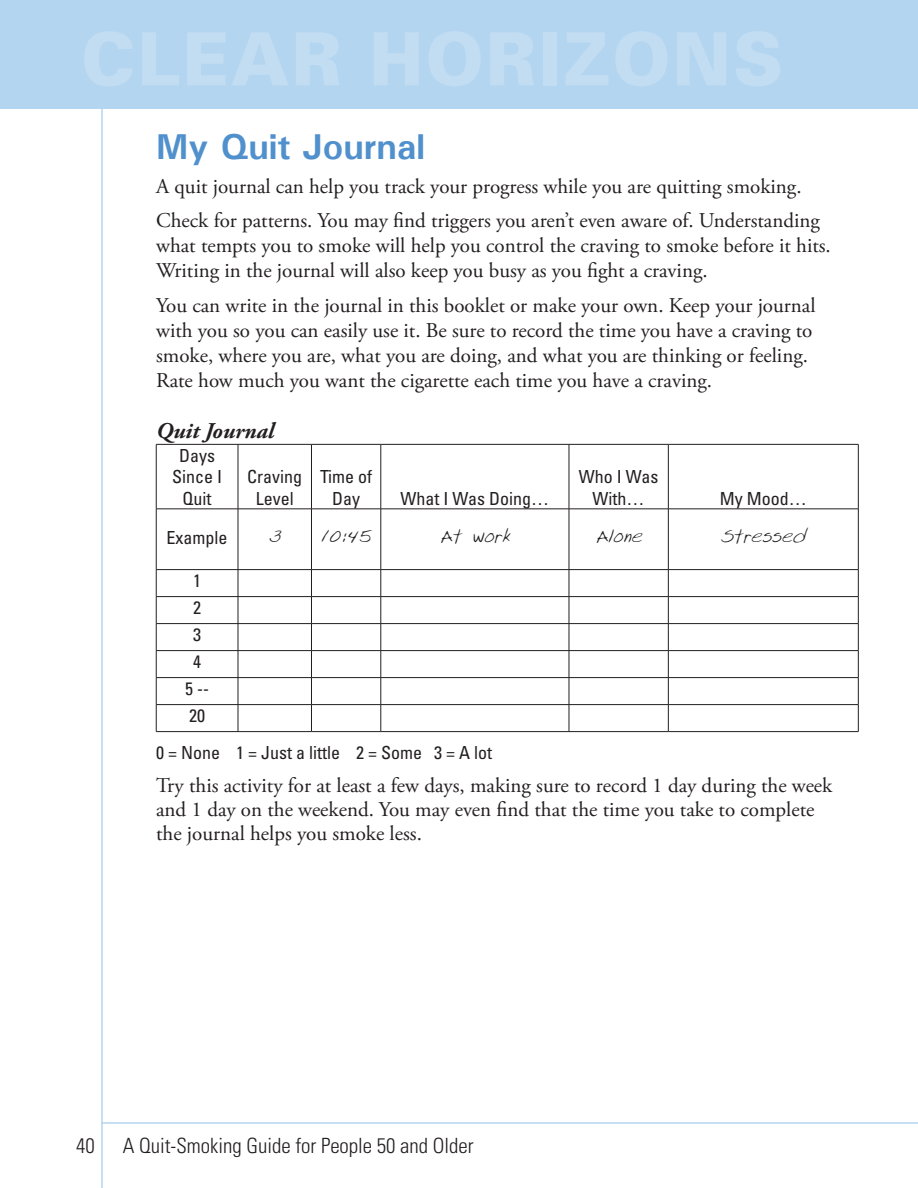
<style>
.page{position:relative;width:918px;height:1188px;background:#fff}
.page>*{position:absolute;margin:0;border:0;box-sizing:border-box;transform-origin:0 0}
.t1{font:700 36px "Univers";color:#5090cc}
.t2{font:italic 700 22.5px "Adobe Garamond Pro";color:#231f20}
.Body_Copy{font:21px/25.2px "Adobe Garamond Pro";color:#231f20}
.t3{font:300 condensed 21px "Univers";color:#231f20}
.t4{font:19.5px "Patricias Hand";color:#231f20}
.Body_Copy-2{font:condensed 18px/21.6px "Univers LT Std";color:#231f20;text-align:center}
</style>
<div class="page">
<hr style="left:101px;top:102px;width:2px;height:1086px;background:#b4d5f0">
<div style="left:0;top:0;width:918px;height:108px;background:#b4d5f0"></div>
<hr style="left:101px;top:1122px;width:817px;height:2px;background:#b4d5f0">
<hr style="left:156px;top:444px;width:82px;height:1px;background:#231f20">
<hr style="left:238px;top:444px;width:73px;height:1px;background:#231f20">
<hr style="left:311px;top:444px;width:70px;height:1px;background:#231f20">
<hr style="left:381px;top:444px;width:188px;height:1px;background:#231f20">
<hr style="left:569px;top:444px;width:99px;height:1px;background:#231f20">
<hr style="left:668px;top:444px;width:190px;height:1px;background:#231f20">
<hr style="left:858px;top:444px;width:1px;height:65px;background:#231f20">
<hr style="left:858px;top:509px;width:1px;height:61px;background:#231f20">
<hr style="left:156px;top:509px;width:82px;height:1px;background:#231f20">
<hr style="left:238px;top:509px;width:73px;height:1px;background:#231f20">
<hr style="left:311px;top:509px;width:70px;height:1px;background:#231f20">
<hr style="left:381px;top:509px;width:188px;height:1px;background:#231f20">
<hr style="left:569px;top:509px;width:99px;height:1px;background:#231f20">
<hr style="left:668px;top:509px;width:190px;height:1px;background:#231f20">
<hr style="left:156px;top:569px;width:82px;height:1px;background:#231f20">
<hr style="left:238px;top:569px;width:73px;height:1px;background:#231f20">
<hr style="left:311px;top:569px;width:70px;height:1px;background:#231f20">
<hr style="left:381px;top:569px;width:188px;height:1px;background:#231f20">
<hr style="left:569px;top:569px;width:99px;height:1px;background:#231f20">
<hr style="left:668px;top:569px;width:190px;height:1px;background:#231f20">
<hr style="left:156px;top:596px;width:82px;height:1px;background:#231f20">
<hr style="left:238px;top:596px;width:73px;height:1px;background:#231f20">
<hr style="left:311px;top:596px;width:70px;height:1px;background:#231f20">
<hr style="left:381px;top:596px;width:188px;height:1px;background:#231f20">
<hr style="left:569px;top:596px;width:99px;height:1px;background:#231f20">
<hr style="left:668px;top:596px;width:190px;height:1px;background:#231f20">
<hr style="left:156px;top:623px;width:82px;height:1px;background:#231f20">
<hr style="left:238px;top:623px;width:73px;height:1px;background:#231f20">
<hr style="left:311px;top:623px;width:70px;height:1px;background:#231f20">
<hr style="left:381px;top:623px;width:188px;height:1px;background:#231f20">
<hr style="left:569px;top:623px;width:99px;height:1px;background:#231f20">
<hr style="left:668px;top:623px;width:190px;height:1px;background:#231f20">
<hr style="left:156px;top:650px;width:82px;height:1px;background:#231f20">
<hr style="left:238px;top:650px;width:73px;height:1px;background:#231f20">
<hr style="left:311px;top:650px;width:70px;height:1px;background:#231f20">
<hr style="left:381px;top:650px;width:188px;height:1px;background:#231f20">
<hr style="left:569px;top:650px;width:99px;height:1px;background:#231f20">
<hr style="left:668px;top:650px;width:190px;height:1px;background:#231f20">
<hr style="left:156px;top:677px;width:82px;height:1px;background:#231f20">
<hr style="left:238px;top:677px;width:73px;height:1px;background:#231f20">
<hr style="left:311px;top:677px;width:70px;height:1px;background:#231f20">
<hr style="left:381px;top:677px;width:188px;height:1px;background:#231f20">
<hr style="left:569px;top:677px;width:99px;height:1px;background:#231f20">
<hr style="left:668px;top:677px;width:190px;height:1px;background:#231f20">
<hr style="left:156px;top:704px;width:82px;height:1px;background:#231f20">
<hr style="left:238px;top:704px;width:73px;height:1px;background:#231f20">
<hr style="left:311px;top:704px;width:70px;height:1px;background:#231f20">
<hr style="left:381px;top:704px;width:188px;height:1px;background:#231f20">
<hr style="left:569px;top:704px;width:99px;height:1px;background:#231f20">
<hr style="left:668px;top:704px;width:190px;height:1px;background:#231f20">
<hr style="left:156px;top:731px;width:82px;height:1px;background:#231f20">
<hr style="left:238px;top:731px;width:73px;height:1px;background:#231f20">
<hr style="left:311px;top:731px;width:70px;height:1px;background:#231f20">
<hr style="left:381px;top:731px;width:188px;height:1px;background:#231f20">
<hr style="left:569px;top:731px;width:99px;height:1px;background:#231f20">
<hr style="left:668px;top:731px;width:190px;height:1px;background:#231f20">
<hr style="left:156px;top:444px;width:1px;height:65px;background:#231f20">
<hr style="left:238px;top:444px;width:1px;height:65px;background:#231f20">
<hr style="left:311px;top:444px;width:1px;height:65px;background:#231f20">
<hr style="left:381px;top:444px;width:1px;height:65px;background:#231f20">
<hr style="left:569px;top:444px;width:1px;height:65px;background:#231f20">
<hr style="left:668px;top:444px;width:1px;height:65px;background:#231f20">
<hr style="left:156px;top:509px;width:1px;height:61px;background:#231f20">
<hr style="left:238px;top:509px;width:1px;height:61px;background:#231f20">
<hr style="left:311px;top:509px;width:1px;height:61px;background:#231f20">
<hr style="left:381px;top:509px;width:1px;height:61px;background:#231f20">
<hr style="left:569px;top:509px;width:1px;height:61px;background:#231f20">
<hr style="left:668px;top:509px;width:1px;height:61px;background:#231f20">
<svg style="left:156px;top:570px;width:1px;height:162px"></svg>
<svg style="left:238px;top:570px;width:1px;height:162px"></svg>
<svg style="left:311px;top:570px;width:1px;height:162px"></svg>
<svg style="left:381px;top:570px;width:1px;height:162px"></svg>
<svg style="left:569px;top:570px;width:1px;height:162px"></svg>
<svg style="left:668px;top:570px;width:1px;height:162px"></svg>
<svg style="left:858px;top:570px;width:1px;height:162px"></svg>
<p class="t1" style="left:156px;top:123px;width:270px">My Quit Journal</p>
<p class="Body_Copy" style="left:156px;top:174px;width:647px">A quit journal can help you track your progress while you are quitting smoking.</p>
<p class="Body_Copy" style="left:156px;top:209px;width:676px">Check for patterns. You may find triggers you aren’t even aware of. Understanding what tempts you to smoke will help you control the craving to smoke before it hits.<br>Writing in the journal will also keep you busy as you fight a craving.</p>
<p class="Body_Copy" style="left:156px;top:293px;width:661px">You can write in the journal in this booklet or make your own. Keep your journal with you so you can easily use it. Be sure to record the time you have a craving to smoke, where you are, what you are doing, and what you are thinking or feeling.<br>Rate how much you want the cigarette each time you have a craving.</p>
<p class="t2" style="left:156px;top:418px;width:119px">Quit Journal</p>
<p class="Body_Copy-2" style="left:172px;top:444px;width:52px">Days<br>Since I<br>Quit</p>
<p class="Body_Copy-2" style="left:247px;top:466px;width:56px">Craving<br>Level</p>
<p class="Body_Copy-2" style="left:320px;top:466px;width:53px">Time of<br>Day</p>
<p class="Body_Copy-2" style="left:579px;top:466px;width:81px">Who I Was<br>With…</p>
<p class="Body_Copy-2" style="left:401px;top:487px;width:150px">What I Was Doing…</p>
<p class="Body_Copy-2" style="left:720px;top:487px;width:88px">My Mood…</p>
<p class="Body_Copy-2" style="left:167px;top:526px;width:62px">Example</p>
<p class="t4" style="left:268px;top:522px;width:15px">3</p>
<p class="t4" style="left:320px;top:522px;width:54px">10:45</p>
<p class="t4" style="left:439px;top:522px;width:73px">At work</p>
<p class="t4" style="left:595px;top:522px;width:49px">Alone</p>
<p class="t4" style="left:720px;top:522px;width:89px">Stressed</p>
<p class="Body_Copy-2" style="left:193px;top:569px;width:9px">1</p>
<p class="Body_Copy-2" style="left:193px;top:596px;width:9px">2</p>
<p class="Body_Copy-2" style="left:193px;top:623px;width:9px">3</p>
<p class="Body_Copy-2" style="left:193px;top:650px;width:9px">4</p>
<p class="Body_Copy-2" style="left:185px;top:677px;width:25px">5 --</p>
<p class="Body_Copy-2" style="left:189px;top:704px;width:17px">20</p>
<p class="Body_Copy-2" style="left:156px;top:742px;width:337px">0 = None 1 = Just a little 2 = Some 3 = A lot</p>
<p class="Body_Copy" style="left:156px;top:775px;width:678px;line-height:24px">Try this activity for at least a few days, making sure to record 1 day during the week and 1 day on the weekend. You may even find that the time you take to complete the journal helps you smoke less.</p>
<p class="t3" style="left:76px;top:1133px;width:20px">40</p>
<p class="t3" style="left:123px;top:1133px;width:352px">A Quit-Smoking Guide for People 50 and Older</p>
</div>
